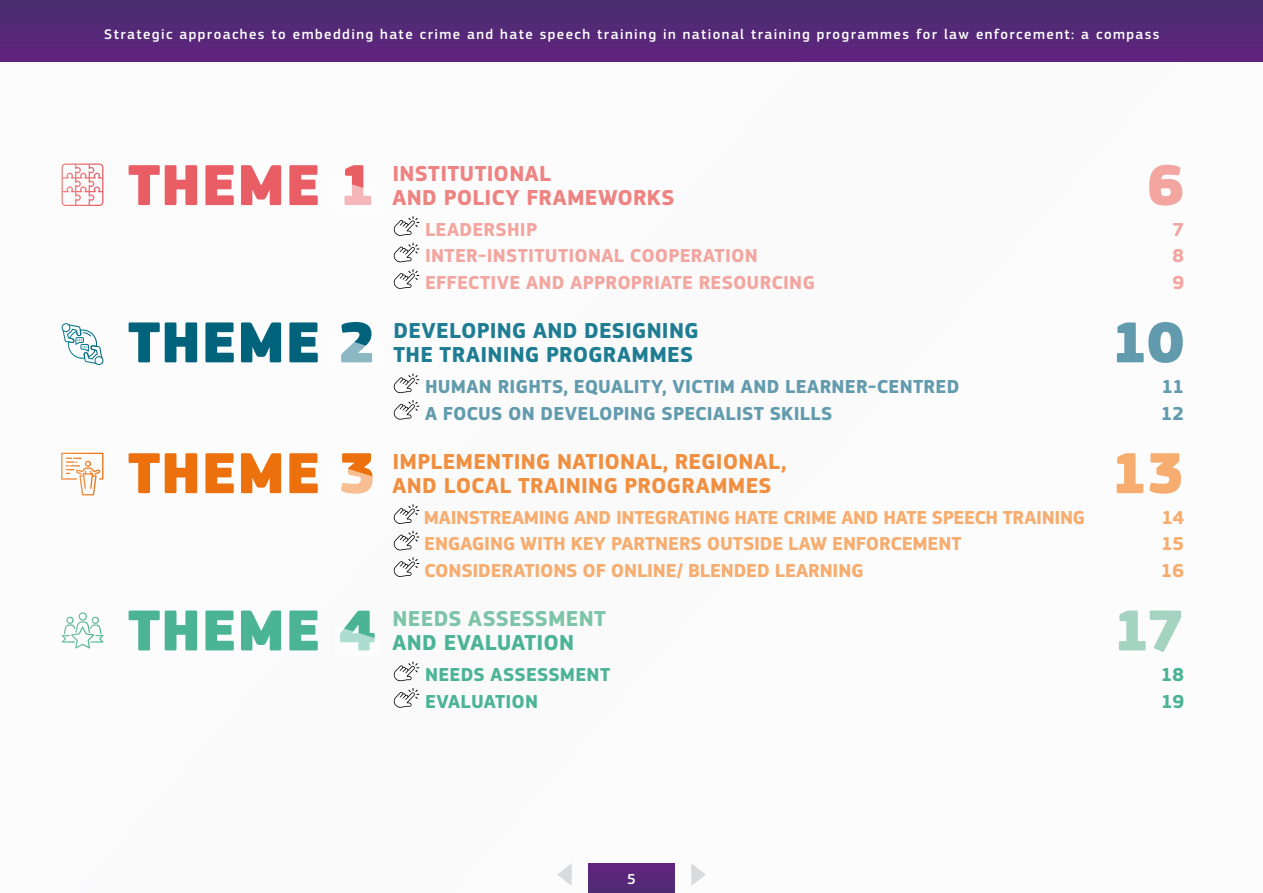
<style>
.page{position:relative;width:1263px;height:893px;background:#fff}
.page>*{position:absolute;margin:0;border:0;box-sizing:border-box;transform-origin:0 0}
.Header_Number{font:900 60px "EC Square Sans Pro";letter-spacing:.01em;color:#e95e65}
.Header_Number-2{font:900 60px "EC Square Sans Pro";letter-spacing:.01em;color:#00637b}
.Header_Number-3{font:900 60px "EC Square Sans Pro";letter-spacing:.01em;color:#ec700c}
.Header_Number-4{font:900 60px "EC Square Sans Pro";letter-spacing:.01em;color:#4bb494}
.Header_Number-5{font:900 60px "EC Square Sans Pro";color:#619bad}
.Header_Number-6{font:900 60px "EC Square Sans Pro";color:#f6ad6f}
.Header_Number-7{font:900 60px "EC Square Sans Pro";color:#a4d3c0}
.Header_Number-8{font:900 60px "EC Square Sans Pro";color:#f3a6a0}
.Header_Number-9{font:700 22.5px/24px "EC Square Sans Pro";letter-spacing:.015em;color:#f18f40}
.Header_Number-10{font:700 22.5px/24px "EC Square Sans Pro";letter-spacing:.01em;color:#1e7d93}
.Header_Number-11{font:700 22.5px/24px "EC Square Sans Pro";letter-spacing:.015em;color:#ee8381}
.Header_Number-12{font:700 22.5px/24px "EC Square Sans Pro";letter-spacing:.01em;color:#7dc4aa}
.Header_Number-13{font:700 19.5px "EC Square Sans Pro";letter-spacing:-.01em;color:#f6ad6f}
.Header_Number-14{font:700 19.5px "EC Square Sans Pro";letter-spacing:.015em;color:#619bad}
.Header_Number-15{font:700 19.5px "EC Square Sans Pro";letter-spacing:.015em;color:#f3a6a0}
.Header_Number-16{font:700 19.5px "EC Square Sans Pro";letter-spacing:.01em;color:#4bb494}
.t1{font:500 15px "EC Square Sans Pro";color:#fff}
.t2{font:500 14.55px "EC Square Sans Pro";letter-spacing:.1em;color:#fff}
.s1{color:#4bb494}
</style>
<div class="page">
<svg style="left:61px;top:453px;width:42px;height:42px"></svg>
<svg style="left:61px;top:323px;width:43px;height:42px"></svg>
<svg style="left:557px;top:863px;width:15px;height:23px"></svg>
<svg style="left:691px;top:863px;width:15px;height:23px"></svg>
<div style="left:0;top:0;width:1263px;height:62px;background:linear-gradient(to right,#552877,#552877)"></div>
<svg style="left:0;top:0;width:1px;height:62px"></svg>
<div style="left:589px;top:863px;width:85px;height:30px;background:#582779"></div>
<svg style="left:393px;top:216px;width:26px;height:20px"></svg>
<svg style="left:393px;top:243px;width:26px;height:20px"></svg>
<svg style="left:393px;top:269px;width:26px;height:20px"></svg>
<svg style="left:393px;top:373px;width:26px;height:20px"></svg>
<svg style="left:393px;top:400px;width:26px;height:20px"></svg>
<svg style="left:393px;top:504px;width:26px;height:20px"></svg>
<svg style="left:393px;top:531px;width:26px;height:20px"></svg>
<svg style="left:393px;top:557px;width:26px;height:20px"></svg>
<svg style="left:393px;top:661px;width:26px;height:20px"></svg>
<svg style="left:393px;top:688px;width:26px;height:20px"></svg>
<svg style="left:62px;top:163px;width:41px;height:43px"></svg>
<svg style="left:62px;top:612px;width:41px;height:37px"></svg>
<p class="t2" style="left:104px;top:26px;width:1057px">Strategic approaches to embedding hate crime and hate speech training in national training programmes for law enforcement: a compass</p>
<h2 class="Header_Number" style="left:128px;top:148px;width:249px">THEME 1</h2>
<h2 class="Header_Number-11" style="left:393px;top:162px;width:284px">INSTITUTIONAL<br>AND POLICY FRAMEWORKS</h2>
<h2 class="Header_Number-8" style="left:1147px;top:148px;width:38px">6</h2>
<h2 class="Header_Number-15" style="left:425px;top:218px;width:114px">LEADERSHIP</h2>
<h2 class="Header_Number-15" style="left:1172px;top:218px;width:13px">7</h2>
<h2 class="Header_Number-15" style="left:425px;top:244px;width:334px">INTER-INSTITUTIONAL COOPERATION</h2>
<h2 class="Header_Number-15" style="left:1172px;top:244px;width:13px">8</h2>
<h2 class="Header_Number-15" style="left:425px;top:271px;width:391px">EFFECTIVE AND APPROPRIATE RESOURCING</h2>
<h2 class="Header_Number-15" style="left:1172px;top:271px;width:13px">9</h2>
<h2 class="Header_Number-2" style="left:128px;top:305px;width:249px">THEME 2</h2>
<h2 class="Header_Number-10" style="left:393px;top:320px;width:307px">DEVELOPING AND DESIGNING<br>THE TRAINING PROGRAMMES</h2>
<h2 class="Header_Number-5" style="left:1111px;top:305px;width:74px">10</h2>
<h2 class="Header_Number-14" style="left:425px;top:375px;width:536px">HUMAN RIGHTS, EQUALITY, VICTIM AND LEARNER-CENTRED</h2>
<h2 class="Header_Number-14" style="left:1161px;top:375px;width:24px">11</h2>
<h2 class="Header_Number-14" style="left:425px;top:402px;width:409px">A FOCUS ON DEVELOPING SPECIALIST SKILLS</h2>
<h2 class="Header_Number-14" style="left:1161px;top:402px;width:25px">12</h2>
<h2 class="Header_Number-3" style="left:128px;top:436px;width:249px">THEME 3</h2>
<h2 class="Header_Number-9" style="left:393px;top:450px;width:395px">IMPLEMENTING NATIONAL, REGIONAL,<br>AND LOCAL TRAINING PROGRAMMES</h2>
<h2 class="Header_Number-6" style="left:1111px;top:436px;width:75px">13</h2>
<h2 class="Header_Number-13" style="left:424px;top:506px;width:663px">MAINSTREAMING AND INTEGRATING HATE CRIME AND HATE SPEECH TRAINING</h2>
<h2 class="Header_Number-13" style="left:1161px;top:506px;width:24px">14</h2>
<h2 class="Header_Number-13" style="left:424px;top:532px;width:539px">ENGAGING WITH KEY PARTNERS OUTSIDE LAW ENFORCEMENT</h2>
<h2 class="Header_Number-13" style="left:1161px;top:532px;width:24px">15</h2>
<h2 class="Header_Number-13" style="left:424px;top:559px;width:441px">CONSIDERATIONS OF ONLINE/ BLENDED LEARNING</h2>
<h2 class="Header_Number-13" style="left:1161px;top:559px;width:25px">16</h2>
<h2 class="Header_Number-4" style="left:128px;top:593px;width:249px">THEME 4</h2>
<h2 class="Header_Number-12" style="left:393px;top:608px;width:215px">NEEDS ASSESSMENT<br><span class="s1">AND EVALUATION</span></h2>
<h2 class="Header_Number-7" style="left:1113px;top:593px;width:72px">17</h2>
<h2 class="Header_Number-16" style="left:425px;top:663px;width:187px">NEEDS ASSESSMENT</h2>
<h2 class="Header_Number-16" style="left:1161px;top:663px;width:25px">18</h2>
<h2 class="Header_Number-16" style="left:425px;top:690px;width:115px">EVALUATION</h2>
<h2 class="Header_Number-16" style="left:1161px;top:690px;width:24px">19</h2>
<p class="t1" style="left:627px;top:870px;width:10px">5</p>
</div>
